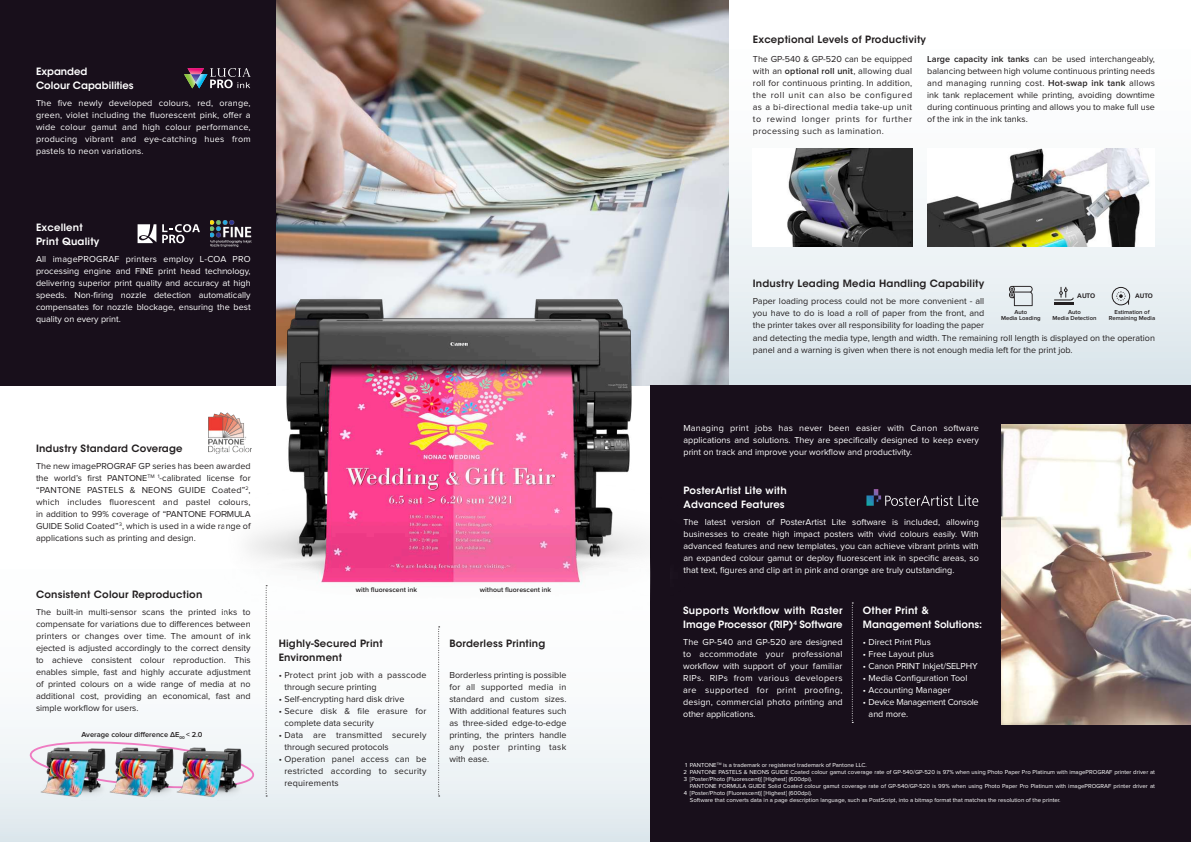
<style>
.page{position:relative;width:1191px;height:842px;background:#fff}
.page>*{position:absolute;margin:0;border:0;box-sizing:border-box;transform-origin:0 0}
.t1{font:600 10px/14px "ITC Avant Garde Std";letter-spacing:.02em;color:#231f20}
.t2{font:600 10px/14px "ITC Avant Garde Std";color:#fff}
.t3{font:600 10px/14px "ITC Avant Garde Std";letter-spacing:.02em;color:#fff}
.t4{font:9px/12px "Proxima Nova";color:#231f20;text-align:justify}
.t5{font:9px/12px "Proxima Nova";color:#fff;text-align:justify}
.t6{font:9px/12px "Proxima Nova";letter-spacing:.02em;color:#231f20}
.t7{font:9px/12px "Proxima Nova";letter-spacing:-.03em;color:#fff}
.t8{font:600 7.5px "Proxima Nova";color:#231f20}
.t9{font:600 7px "Proxima Nova";color:#231f20}
.t10{font:700 6.6px "Frutiger LT Std";color:#231f20}
.t11{font:700 6.5px "Frutiger LT Std";color:#231f20}
.t12{font:6px/7px "Proxima Nova";color:#fff}
.t13{font:600 6px/6px "Proxima Nova";color:#231f20;text-align:center}
.s1{font-weight:600}
</style>
<div class="page">
<div style="left:0;top:365px;width:1191px;height:477px;background:linear-gradient(to bottom,#fff,#eaf1f4)"></div>
<div style="left:664px;top:0;width:527px;height:386px;background:linear-gradient(to bottom,#fff,#dbe5ea)"></div>
<div style="left:0;top:0;width:618px;height:386px;background:#180f1b"></div>
<img style="left:753px;top:149px;width:159px;height:97px">
<img style="left:277px;top:0;width:451px;height:386px">
<div style="left:650px;top:386px;width:541px;height:456px;background:#180f1b"></div>
<svg style="left:184px;top:68px;width:67px;height:20px"></svg>
<img style="left:210px;top:220px;width:42px;height:27px">
<div style="left:28px;top:737px;width:228px;height:54px;background:#f3f7f8"></div>
<img style="left:182px;top:741px;width:67px;height:59px">
<img style="left:113px;top:741px;width:69px;height:59px">
<img style="left:35px;top:741px;width:78px;height:59px">
<svg style="left:266px;top:614px;width:1px;height:183px"></svg>
<svg style="left:438px;top:626px;width:2px;height:171px"></svg>
<svg style="left:852px;top:603px;width:1px;height:120px"></svg>
<img style="left:224px;top:264px;width:469px;height:350px">
<img style="left:927px;top:149px;width:228px;height:97px">
<img style="left:1001px;top:424px;width:190px;height:301px">
<img style="left:208px;top:413px;width:44px;height:41px">
<div style="left:650px;top:507px;width:19px;height:132px;background:#180f1b"></div>
<svg style="left:1009px;top:286px;width:23px;height:20px"></svg>
<svg style="left:1054px;top:287px;width:19px;height:18px"></svg>
<svg style="left:1111px;top:287px;width:19px;height:18px"></svg>
<svg style="left:866px;top:489px;width:112px;height:17px"></svg>
<svg style="left:138px;top:224px;width:18px;height:19px"></svg>
<svg style="left:162px;top:224px;width:38px;height:19px"></svg>
<p class="t2" style="left:36px;top:65px;width:99px">Expanded<br>Colour Capabilities</p>
<p class="t5" style="left:36px;top:98px;width:216px">The five newly developed colours, red, orange, green, violet including the fluorescent pink, offer a wide colour gamut and high colour performance, producing vibrant and eye-catching hues from pastels to neon variations.</p>
<p class="t3" style="left:36px;top:220px;width:65px">Excellent<br>Print Quality</p>
<p class="t5" style="left:36px;top:253px;width:216px">All imagePROGRAF printers employ L-COA PRO processing engine and FINE print head technology, delivering superior print quality and accuracy at high speeds. Non-firing nozzle detection automatically compensates for nozzle blockage, ensuring the best quality on every print.</p>
<p class="t1" style="left:36px;top:441px;width:148px">Industry Standard Coverage</p>
<p class="t4" style="left:36px;top:460px;width:216px">The new imagePROGRAF GP series has been awarded the world’s first PANTONE<sup>TM</sup> <sup>1</sup>-calibrated license for “PANTONE PASTELS &amp; NEONS GUIDE Coated”<sup>2</sup>, which includes fluorescent and pastel colours, in addition to 99% coverage of “PANTONE FORMULA GUIDE Solid Coated”<sup>3</sup>, which is used in a wide range of applications such as printing and design.</p>
<p class="t1" style="left:36px;top:587px;width:168px">Consistent Colour Reproduction</p>
<p class="t4" style="left:36px;top:606px;width:216px">The built-in multi-sensor scans the printed inks to compensate for variations due to differences between printers or changes over time. The amount of ink ejected is adjusted accordingly to the correct density to achieve consistent colour reproduction. This enables simple, fast and highly accurate adjustment of printed colours on a wide range of media at no additional cost, providing an economical, fast and simple workflow for users.</p>
<p class="t8" style="left:81px;top:730px;width:123px">Average colour difference ΔΕ<sub>00</sub> &lt; 2.0</p>
<p class="t9" style="left:356px;top:586px;width:63px">with fluorescent ink</p>
<p class="t9" style="left:480px;top:586px;width:73px">without fluorescent ink</p>
<p class="t1" style="left:279px;top:636px;width:105px">Highly-Secured Print<br>Environment</p>
<p class="t6" style="left:284px;top:669px;width:144px;text-indent:-6px">• Protect print job with a passcode through secure printing</p>
<p class="t4" style="left:279px;top:693px;width:127px">• Self-encrypting hard disk drive</p>
<p class="t4" style="left:284px;top:705px;width:144px;text-indent:-6px">• Secure disk &amp; file erasure for complete data security</p>
<p class="t6" style="left:284px;top:729px;width:144px;text-indent:-6px">• Data are transmitted securely through secured protocols</p>
<p class="t4" style="left:284px;top:753px;width:144px;text-indent:-6px">• Operation panel access can be restricted according to security requirements</p>
<p class="t1" style="left:449px;top:636px;width:97px">Borderless Printing</p>
<p class="t4" style="left:449px;top:669px;width:118px">Borderless printing is possible for all supported media in standard and custom sizes.<br>With additional features such as three-sided edge-to-edge printing, the printers handle any poster printing task with ease.</p>
<p class="t1" style="left:753px;top:33px;width:175px">Exceptional Levels of Productivity</p>
<p class="t4" style="left:753px;top:54px;width:161px">The GP-540 &amp; GP-520 can be equipped with an <span class="s1">optional roll unit</span>, allowing dual roll for continuous printing. In addition, the roll unit can also be configured as a bi-directional media take-up unit to rewind longer prints for further processing such as lamination.</p>
<p class="t4" style="left:927px;top:54px;width:229px"><span class="s1">Large capacity ink tanks</span> can be used interchangeably, balancing between high volume continuous printing needs and managing running cost. <span class="s1">Hot-swap ink tank</span> allows ink tank replacement while printing, avoiding downtime during continuous printing and allows you to make full use of the ink in the ink tanks.</p>
<p class="t1" style="left:753px;top:277px;width:233px">Industry Leading Media Handling Capability</p>
<p class="t4" style="left:753px;top:296px;width:233px">Paper loading process could not be more convenient - all you have to do is load a roll of paper from the front, and the printer takes over all responsibility for loading the paper</p>
<p class="t13" style="left:1001px;top:309px;width:41px">Auto<br>Media Loading</p>
<p class="t10" style="left:1077px;top:292px;width:20px">AUTO</p>
<p class="t13" style="left:1052px;top:309px;width:46px">Auto<br>Media Detection</p>
<p class="t11" style="left:1135px;top:292px;width:19px">AUTO</p>
<p class="t13" style="left:1108px;top:309px;width:48px">Estimation of<br>Remaining Media</p>
<p class="t4" style="left:753px;top:333px;width:403px">and detecting the media type, length and width. The remaining roll length is displayed on the operation panel and a warning is given when there is not enough media left for the print job.</p>
<p class="t5" style="left:683px;top:423px;width:297px">Managing print jobs has never been easier with Canon software applications and solutions. They are specifically designed to keep every print on track and improve your workflow and productivity.</p>
<p class="t3" style="left:683px;top:484px;width:105px">PosterArtist Lite with<br>Advanced Features</p>
<p class="t5" style="left:683px;top:517px;width:297px">The latest version of PosterArtist Lite software is included, allowing businesses to create high impact posters with vivid colours easily. With advanced features and new templates, you can achieve vibrant prints with an expanded colour gamut or deploy fluorescent ink in specific areas, so that text, figures and clip art in pink and orange are truly outstanding.</p>
<p class="t2" style="left:683px;top:604px;width:161px">Supports Workflow with Raster<br>Image Processor (RIP)<sup>4</sup> Software</p>
<p class="t5" style="left:683px;top:637px;width:161px">The GP-540 and GP-520 are designed to accommodate your professional workflow with support of your familiar RIPs. RIPs from various developers are supported for print proofing, design, commercial photo printing and other applications.</p>
<p class="t2" style="left:863px;top:604px;width:121px">Other Print &amp;<br>Management Solutions:</p>
<p class="t5" style="left:863px;top:637px;width:70px">• Direct Print Plus</p>
<p class="t5" style="left:863px;top:649px;width:72px">• Free Layout plus</p>
<p class="t5" style="left:863px;top:661px;width:116px">• Canon PRINT Inkjet/SELPHY</p>
<p class="t5" style="left:863px;top:673px;width:106px">• Media Configuration Tool</p>
<p class="t5" style="left:863px;top:685px;width:89px">• Accounting Manager</p>
<p class="t7" style="left:868px;top:697px;width:112px;text-indent:-6px">• Device Management Console and more.</p>
<p class="t12" style="left:690px;top:761px;width:466px">PANTONE<sup>TM</sup> is a trademark or registered trademark of Pantone LLC.<br>PANTONE PASTELS &amp; NEONS GUIDE Coated colour gamut coverage rate of GP-540/GP-520 is 97% when using Photo Paper Pro Platinum with imagePROGRAF printer driver at [Poster/Photo (Fluorescent)] [Highest] (600dpi).<br>PANTONE FORMULA GUIDE Solid Coated colour gamut coverage rate of GP-540/GP-520 is 99% when using Photo Paper Pro Platinum with imagePROGRAF printer driver at [Poster/Photo (Fluorescent)] [Highest] (600dpi).<br>Software that converts data in a page description language, such as PostScript, into a bitmap format that matches the resolution of the printer.</p>
<p class="t12" style="left:683px;top:761px;width:5px;text-align:justify">1<br>2<br>3</p>
<p class="t12" style="left:683px;top:789px;width:5px">4</p>
</div>
